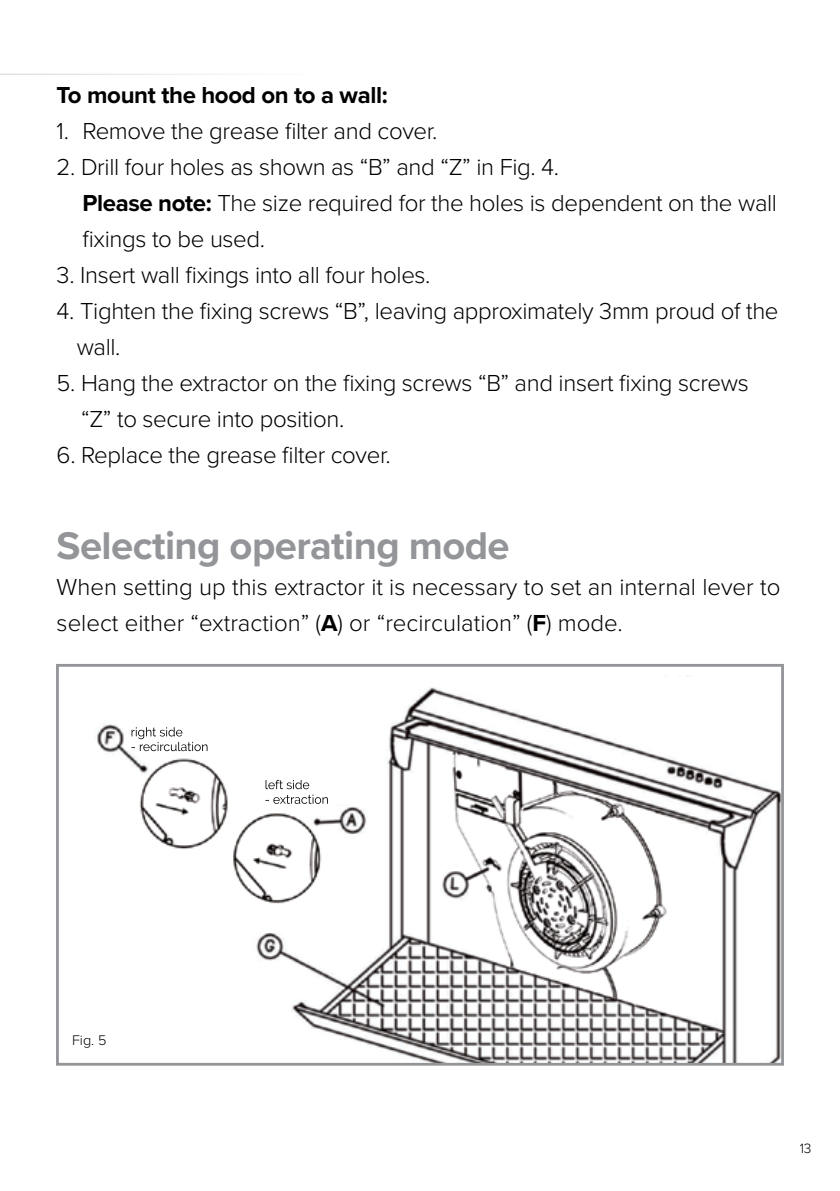
<style>
.page{position:relative;width:840px;height:1191px;background:#fff}
.page>*{position:absolute;margin:0;border:0;box-sizing:border-box;transform-origin:0 0}
.t1{font:700 40px "Proxima Nova";letter-spacing:-.015em;color:#939598}
.t2{font:300 24px/36px "Proxima Nova";letter-spacing:-.015em;color:#000}
.t3{font:700 24px "Proxima Nova";letter-spacing:-.015em;color:#000}
.t4{font:300 14.4px "Proxima Nova";color:#000}
.t5{font:300 14px "Proxima Nova";color:#000}
.s1{font-weight:700}
</style>
<div class="page">
<hr style="left:0;top:74px;width:839px;height:1px;background:#bcbec0">
<img style="left:97px;top:687px;width:682px;height:374px">
<svg style="left:131px;top:727px;width:76px;height:24px"></svg>
<svg style="left:265px;top:780px;width:63px;height:24px"></svg>
<div style="left:56px;top:664px;width:727px;height:401px;border:3px solid #939598"></div>
<p class="t3" style="left:57px;top:77px;width:332px">To mount the hood on to a wall:</p>
<p class="t2" style="left:57px;top:111px;width:382px">1. Remove the grease filter and cover.</p>
<p class="t2" style="left:82px;top:147px;width:695px;text-indent:-26px">2. Drill four holes as shown as “B” and “Z” in Fig. 4.<br><span class="s1">Please note:</span> The size required for the holes is dependent on the wall fixings to be used.</p>
<p class="t2" style="left:57px;top:255px;width:375px">3. Insert wall fixings into all four holes.</p>
<p class="t2" style="left:77px;top:291px;width:703px;text-indent:-20px">4. Tighten the fixing screws “B”, leaving approximately 3mm proud of the wall.</p>
<p class="t2" style="left:81px;top:363px;width:669px;text-indent:-24px">5. Hang the extractor on the fixing screws “B” and insert fixing screws “Z” to secure into position.</p>
<p class="t2" style="left:57px;top:435px;width:335px">6. Replace the grease filter cover.</p>
<h1 class="t1" style="left:57px;top:516px;width:454px">Selecting operating mode</h1>
<p class="t2" style="left:57px;top:568px;width:724px">When setting up this extractor it is necessary to set an internal lever to select either “extraction” (<span class="s1">A</span>) or “recirculation” (<span class="s1">F</span>) mode.</p>
<p class="t4" style="left:72px;top:1029px;width:36px">Fig. 5</p>
<p class="t5" style="left:799px;top:1137px;width:13px">13</p>
</div>
